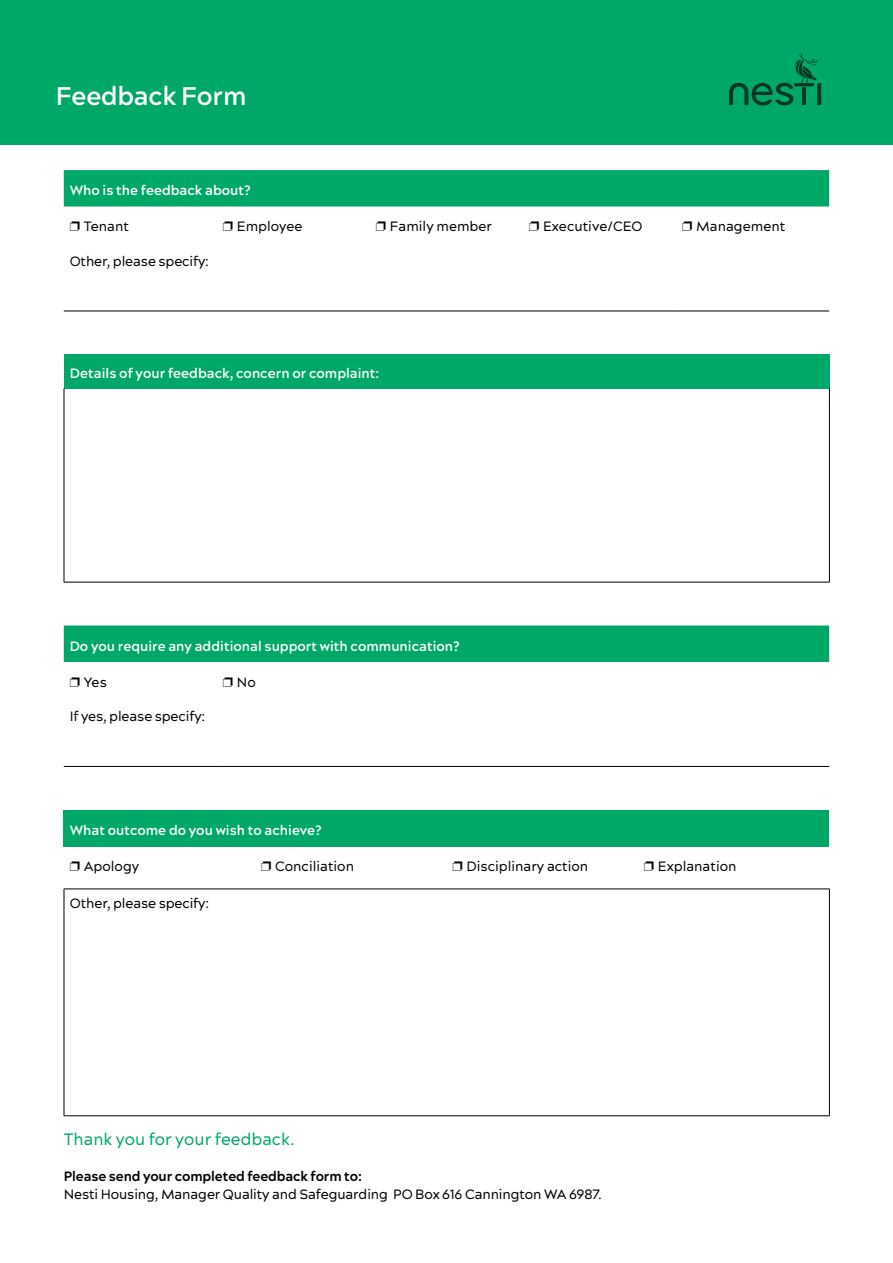
<style>
.page{position:relative;width:893px;height:1263px;background:#fff}
.page>*{position:absolute;margin:0;border:0;box-sizing:border-box;transform-origin:0 0}
.t1{font:600 25.5px "Acherus Grotesque";letter-spacing:-.01em;color:#fff}
.t2{font:16.5px "Acherus Grotesque";color:#00a867}
.t3{font:13.5px "Acherus Grotesque";letter-spacing:-.01em;color:#000}
.t4{font:600 13.5px "Acherus Grotesque";color:#fff}
.t5{font:700 13.5px "Acherus Grotesque";letter-spacing:-.01em;color:#000}
</style>
<div class="page">
<div style="left:64px;top:170px;width:765px;height:36px;background:#00a867"></div>
<hr style="left:64px;top:311px;width:153px;height:1px;background:#000">
<hr style="left:217px;top:311px;width:153px;height:1px;background:#000">
<hr style="left:370px;top:311px;width:153px;height:1px;background:#000">
<hr style="left:523px;top:311px;width:153px;height:1px;background:#000">
<hr style="left:676px;top:311px;width:153px;height:1px;background:#000">
<div style="left:64px;top:354px;width:765px;height:34px;background:#00a867"></div>
<hr style="left:64px;top:388px;width:1px;height:194px;background:#000">
<hr style="left:829px;top:388px;width:1px;height:194px;background:#000">
<hr style="left:64px;top:582px;width:766px;height:1px;background:#000">
<div style="left:64px;top:625px;width:765px;height:37px;background:#00a867"></div>
<hr style="left:64px;top:766px;width:153px;height:1px;background:#000">
<hr style="left:217px;top:766px;width:153px;height:1px;background:#000">
<hr style="left:370px;top:766px;width:153px;height:1px;background:#000">
<hr style="left:523px;top:766px;width:153px;height:1px;background:#000">
<hr style="left:676px;top:766px;width:153px;height:1px;background:#000">
<div style="left:64px;top:810px;width:765px;height:36px;background:#00a867"></div>
<hr style="left:64px;top:889px;width:766px;height:1px;background:#000">
<hr style="left:64px;top:889px;width:1px;height:226px;background:#000">
<hr style="left:829px;top:889px;width:1px;height:226px;background:#000">
<hr style="left:64px;top:1115px;width:766px;height:1px;background:#000">
<div style="left:0;top:0;width:893px;height:144px;background:#00a867"></div>
<svg style="left:729px;top:53px;width:92px;height:52px"></svg>
<h1 class="t1" style="left:56px;top:80px;width:192px">Feedback Form</h1>
<p class="t4" style="left:70px;top:182px;width:183px">Who is the feedback about?</p>
<p class="t3" style="left:84px;top:218px;width:47px">Tenant</p>
<p class="t3" style="left:237px;top:218px;width:67px">Employee</p>
<p class="t3" style="left:390px;top:218px;width:104px">Family member</p>
<p class="t3" style="left:543px;top:218px;width:101px">Executive/CEO</p>
<p class="t3" style="left:696px;top:218px;width:91px">Management</p>
<p class="t3" style="left:70px;top:252px;width:141px">Other, please specify:</p>
<p class="t4" style="left:70px;top:365px;width:311px">Details of your feedback, concern or complaint:</p>
<p class="t4" style="left:70px;top:637px;width:392px">Do you require any additional support with communication?</p>
<p class="t3" style="left:84px;top:673px;width:25px">Yes</p>
<p class="t3" style="left:237px;top:673px;width:20px">No</p>
<p class="t3" style="left:70px;top:708px;width:137px">If yes, please specify:</p>
<p class="t4" style="left:70px;top:821px;width:254px">What outcome do you wish to achieve?</p>
<p class="t3" style="left:84px;top:858px;width:57px">Apology</p>
<p class="t3" style="left:275px;top:858px;width:80px">Conciliation</p>
<p class="t3" style="left:466px;top:858px;width:123px">Disciplinary action</p>
<p class="t3" style="left:658px;top:858px;width:80px">Explanation</p>
<p class="t3" style="left:70px;top:895px;width:141px">Other, please specify:</p>
<p class="t2" style="left:64px;top:1129px;width:232px">Thank you for your feedback.</p>
<p class="t5" style="left:64px;top:1168px;width:300px">Please send your completed feedback form to:</p>
<p class="t3" style="left:64px;top:1186px;width:540px">Nesti Housing, Manager Quality and Safeguarding PO Box 616 Cannington WA 6987.</p>
</div>
